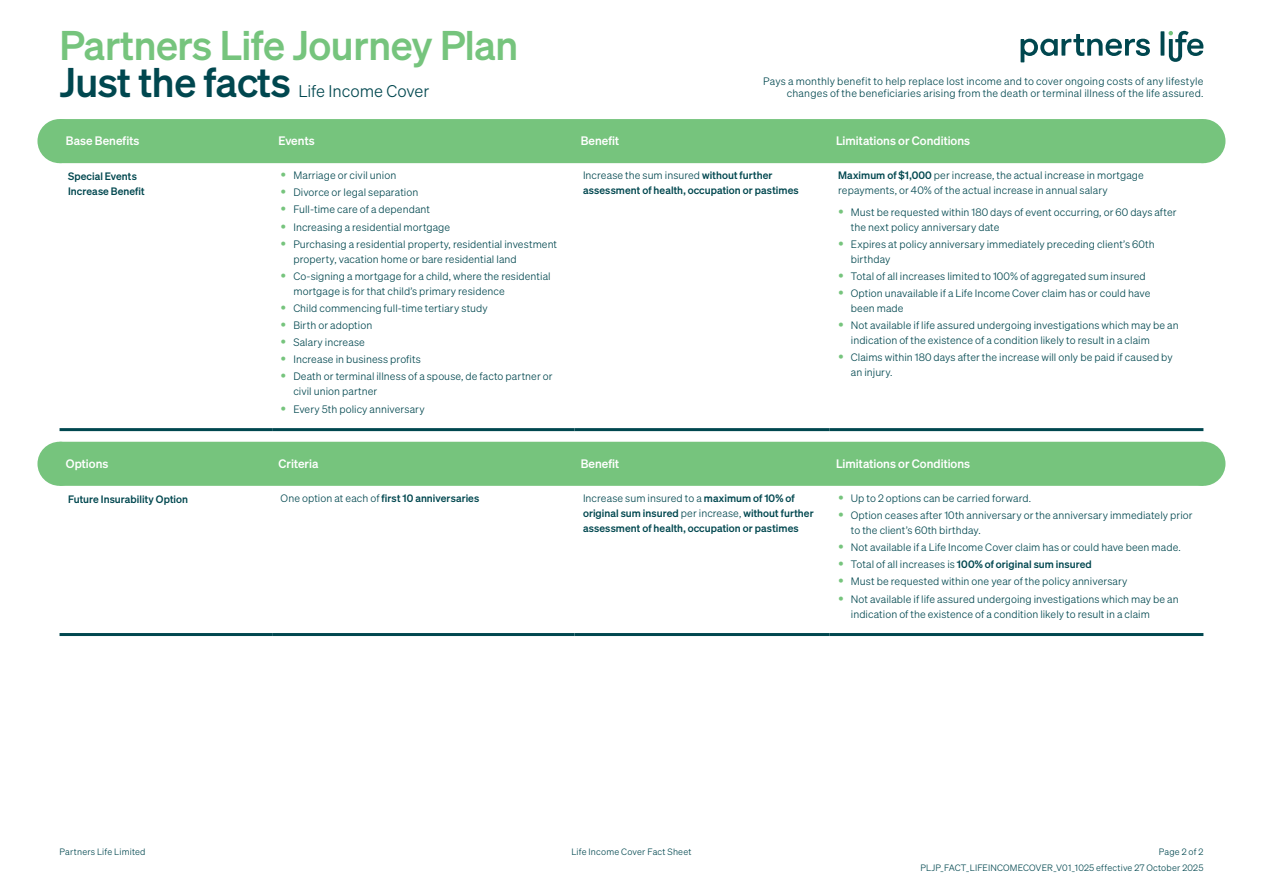
<style>
.page{position:relative;width:1263px;height:893px;background:#fff}
.page>*{position:absolute;margin:0;border:0;box-sizing:border-box;transform-origin:0 0}
.t1{font:40.5px "Sohne Kraftig";letter-spacing:-.01em;color:#76c47d}
.t2{font:40.5px "Sohne Kraftig";letter-spacing:-.01em;color:#00474f}
.t3{font:16.5px "Sohne Leicht";color:#00474f}
.Table_Heading{font:12px "Sohne Kraftig";letter-spacing:.005em;color:#fff}
.Table_Body{font:10.5px/15px "Sohne Leicht";letter-spacing:.005em;color:#00474f}
.Table_Body-2{font:10.5px/15px "Sohne Kraftig";letter-spacing:.005em;color:#00474f}
.Table_Body_-_1st_Column{font:10.5px/15px "Sohne Kraftig";letter-spacing:.005em;color:#00474f}
.t4{font:9px/15.5px "Sohne Leicht";letter-spacing:.02em;color:#00474f;text-align:right}
.s1{font-size:15px;color:#76c47d}
.s2{font-family:"Sohne Leicht"}
.s3{font-family:"Sohne Kraftig"}
.s4{font-family:"Sohne Leicht";font-size:15px;color:#76c47d}
</style>
<div class="page">
<svg style="left:1020px;top:31px;width:183px;height:31px"></svg>
<div style="left:37px;top:119px;width:45px;height:44px;background:#76c47d;border-radius:50%"></div>
<div style="left:37px;top:442px;width:45px;height:44px;background:#76c47d;border-radius:50%"></div>
<div style="left:1181px;top:119px;width:44px;height:44px;background:#76c47d;border-radius:50%"></div>
<div style="left:1181px;top:442px;width:44px;height:44px;background:#76c47d;border-radius:50%"></div>
<div style="left:64px;top:119px;width:1134px;height:44px;background:#76c47d"></div>
<hr style="left:60px;top:428px;width:212px;height:3px;background:#00474f">
<hr style="left:272px;top:428px;width:302px;height:3px;background:#00474f">
<hr style="left:574px;top:428px;width:256px;height:3px;background:#00474f">
<hr style="left:830px;top:428px;width:373px;height:3px;background:#00474f">
<div style="left:63px;top:442px;width:1137px;height:44px;background:#76c47d"></div>
<hr style="left:60px;top:633px;width:212px;height:3px;background:#00474f">
<hr style="left:272px;top:633px;width:302px;height:3px;background:#00474f">
<hr style="left:574px;top:633px;width:256px;height:3px;background:#00474f">
<hr style="left:830px;top:633px;width:373px;height:3px;background:#00474f">
<h1 class="t1" style="left:60px;top:20px;width:460px">Partners Life Journey Plan</h1>
<h1 class="t2" style="left:60px;top:58px;width:233px">Just the facts</h1>
<p class="Table_Body" style="left:763px;top:74px;width:442px">Pays a monthly benefit to help replace lost income and to cover ongoing costs of any lifestyle</p>
<h2 class="t3" style="left:298px;top:82px;width:133px">Life Income Cover</h2>
<p class="Table_Body" style="left:787px;top:86px;width:418px">changes of the beneficiaries arising from the death or terminal illness of the life assured.</p>
<p class="Table_Heading" style="left:66px;top:134px;width:75px">Base Benefits</p>
<p class="Table_Heading" style="left:279px;top:134px;width:38px">Events</p>
<p class="Table_Heading" style="left:581px;top:134px;width:40px">Benefit</p>
<p class="Table_Heading" style="left:836px;top:134px;width:136px">Limitations or Conditions</p>
<p class="Table_Body_-_1st_Column" style="left:68px;top:168px;width:78px">Special Events<br>Increase Benefit</p>
<p class="Table_Body" style="left:281px;top:168px;width:117px"><span class="s1">•</span> Marriage or civil union</p>
<p class="Table_Body-2" style="left:583px;top:168px;width:217px"><span class="s2">Increase the sum insured</span> without further assessment of health, occupation or pastimes</p>
<p class="Table_Body" style="left:838px;top:168px;width:307px"><span class="s3">Maximum of $1,000</span> per increase, the actual increase in mortgage repayments, or 40% of the actual increase in annual salary</p>
<p class="Table_Body" style="left:851px;top:204px;width:327px;text-indent:-13px"><span class="s1">•</span> Must be requested within 180 days of event occurring, or 60 days after the next policy anniversary date</p>
<p class="Table_Body" style="left:851px;top:236px;width:305px;text-indent:-13px"><span class="s1">•</span> Expires at policy anniversary immediately preceding client’s 60th birthday</p>
<p class="Table_Body" style="left:838px;top:268px;width:309px"><span class="s1">•</span> Total of all increases limited to 100% of aggregated sum insured</p>
<p class="Table_Body" style="left:851px;top:286px;width:301px;text-indent:-13px"><span class="s1">•</span> Option unavailable if a Life Income Cover claim has or could have been made</p>
<p class="Table_Body" style="left:851px;top:318px;width:329px;text-indent:-13px"><span class="s1">•</span> Not available if life assured undergoing investigations which may be an indication of the existence of a condition likely to result in a claim</p>
<p class="Table_Body" style="left:851px;top:350px;width:323px;text-indent:-13px"><span class="s1">•</span> Claims within 180 days after the increase will only be paid if caused by an injury.</p>
<p class="Table_Body" style="left:281px;top:185px;width:139px"><span class="s1">•</span> Divorce or legal separation</p>
<p class="Table_Body" style="left:281px;top:202px;width:151px"><span class="s1">•</span> Full-time care of a dependant</p>
<p class="Table_Body" style="left:281px;top:219px;width:171px"><span class="s1">•</span> Increasing a residential mortgage</p>
<p class="Table_Body" style="left:293px;top:236px;width:265px;text-indent:-13px"><span class="s1">•</span> Purchasing a residential property, residential investment property, vacation home or bare residential land</p>
<p class="Table_Body" style="left:293px;top:268px;width:259px;text-indent:-13px"><span class="s1">•</span> Co-signing a mortgage for a child, where the residential mortgage is for that child’s primary residence</p>
<p class="Table_Body" style="left:281px;top:301px;width:209px"><span class="s1">•</span> Child commencing full-time tertiary study</p>
<p class="Table_Body" style="left:281px;top:318px;width:93px"><span class="s1">•</span> Birth or adoption</p>
<p class="Table_Body" style="left:281px;top:335px;width:86px"><span class="s1">•</span> Salary increase</p>
<p class="Table_Body" style="left:281px;top:352px;width:142px"><span class="s1">•</span> Increase in business profits</p>
<p class="Table_Body" style="left:293px;top:369px;width:261px;text-indent:-13px"><span class="s1">•</span> Death or terminal illness of a spouse, de facto partner or civil union partner</p>
<p class="Table_Body" style="left:281px;top:401px;width:146px"><span class="s1">•</span> Every 5th policy anniversary</p>
<p class="Table_Heading" style="left:66px;top:456px;width:44px">Options</p>
<p class="Table_Heading" style="left:279px;top:456px;width:41px">Criteria</p>
<p class="Table_Heading" style="left:581px;top:456px;width:40px">Benefit</p>
<p class="Table_Heading" style="left:836px;top:456px;width:136px">Limitations or Conditions</p>
<p class="Table_Body_-_1st_Column" style="left:68px;top:491px;width:122px">Future Insurability Option</p>
<p class="Table_Body-2" style="left:281px;top:490px;width:200px"><span class="s2">One option at each of</span> first 10 anniversaries</p>
<p class="Table_Body-2" style="left:583px;top:490px;width:232px"><span class="s2">Increase sum insured to a</span> maximum of 10% of original sum insured <span class="s2">per increase,</span> without further assessment of health, occupation or pastimes</p>
<p class="Table_Body" style="left:838px;top:490px;width:194px"><span class="s1">•</span> Up to 2 options can be carried forward.</p>
<p class="Table_Body" style="left:851px;top:508px;width:343px;text-indent:-13px"><span class="s1">•</span> Option ceases after 10th anniversary or the anniversary immediately prior to the client’s 60th birthday.</p>
<p class="Table_Body" style="left:838px;top:540px;width:344px"><span class="s1">•</span> Not available if a Life Income Cover claim has or could have been made.</p>
<p class="Table_Body-2" style="left:838px;top:557px;width:255px"><span class="s4">•</span> <span class="s2">Total of all increases is</span> 100% of original sum insured</p>
<p class="Table_Body" style="left:838px;top:574px;width:291px"><span class="s1">•</span> Must be requested within one year of the policy anniversary</p>
<p class="Table_Body" style="left:851px;top:591px;width:329px;text-indent:-13px"><span class="s1">•</span> Not available if life assured undergoing investigations which may be an indication of the existence of a condition likely to result in a claim</p>
<p class="t4" style="left:60px;top:844px;width:88px">Partners Life Limited</p>
<p class="t4" style="left:920px;top:844px;width:284px">Page 2 of 2<br>PLJP_FACT_LIFEINCOMECOVER_V01_1025 effective 27 October 2025</p>
<p class="t4" style="left:571px;top:844px;width:122px">Life Income Cover Fact Sheet</p>
</div>
